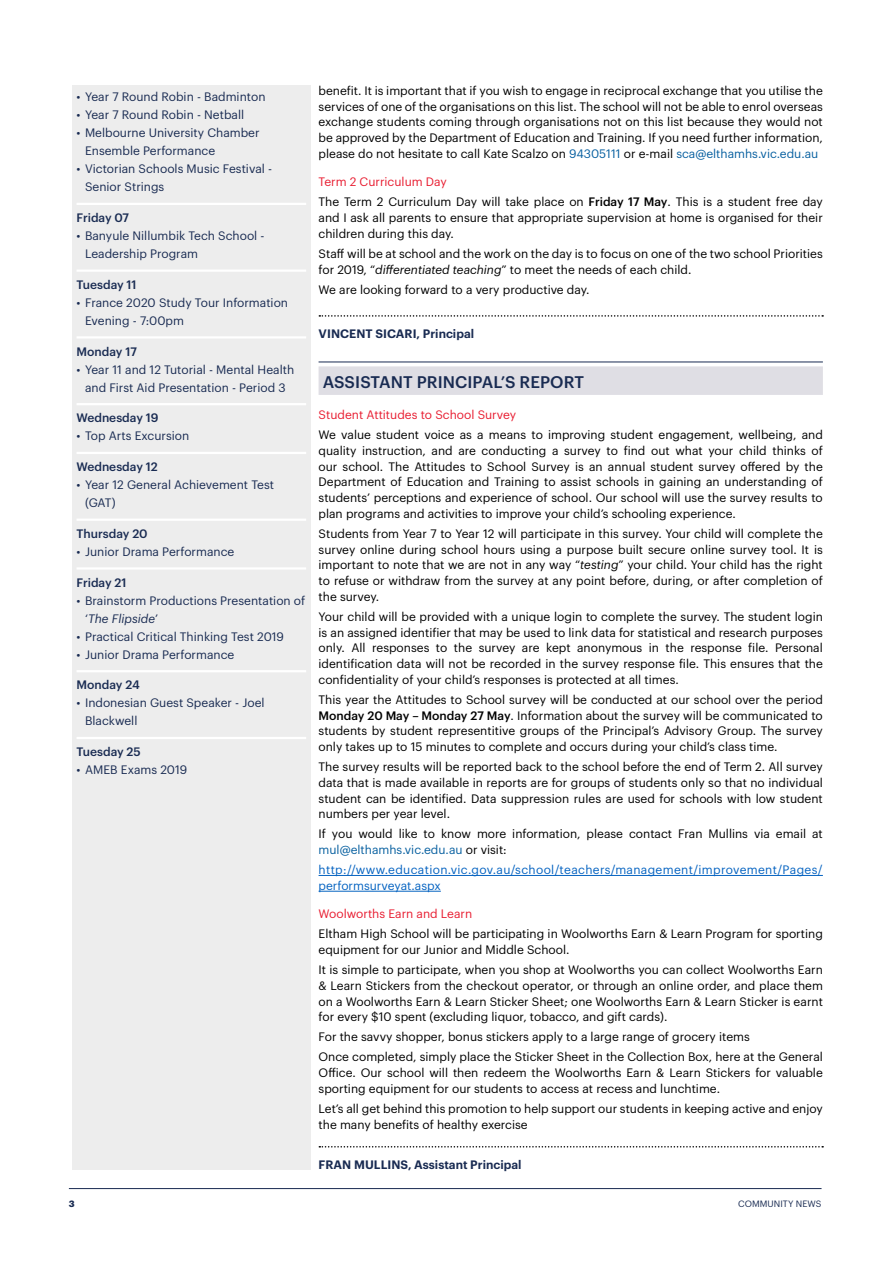
<style>
.page{position:relative;width:893px;height:1263px;background:#fff}
.page>*{position:absolute;margin:0;border:0;box-sizing:border-box;transform-origin:0 0}
.t1{font:500 16.5px "Graphik";letter-spacing:.005em;color:#192b52}
.t2{font:12px/15.8px "Graphik";color:#000}
.t3{font:12px/18px "Graphik";color:#192b52}
.t4{font:12px/15.8px "Graphik";letter-spacing:.03em;color:#0563c1}
.t5{font:500 12px "Graphik";color:#192b52}
.t6{font:600 12px "Graphik";color:#192b52}
.t7{font:12px "Graphik";color:#e81d31}
.t8{font:9px "Graphik";letter-spacing:.005em;color:#192b52}
.t9{font:700 9px "Graphik";color:#192b52}
.s1{font-style:italic}
.s2{color:#0860a0}
.s3{color:#e81d31}
.s4{font-weight:500}
</style>
<div class="page">
<hr style="left:69px;top:1188px;width:752px;height:1px;background:#192b52">
<div style="left:72px;top:85px;width:239px;height:1084px;background:#ededed"></div>
<svg style="left:319px;top:315px;width:504px;height:2px"></svg>
<hr style="left:319px;top:362px;width:504px;height:1px;background:#192b52">
<div style="left:319px;top:366px;width:504px;height:29px;background:#dfdee4"></div>
<hr style="left:319px;top:875px;width:504px;height:1px;background:#0563c1">
<hr style="left:319px;top:891px;width:122px;height:1px;background:#0563c1">
<svg style="left:319px;top:1146px;width:504px;height:1px"></svg>
<hr style="left:77px;top:203px;width:229px;height:2px;background:#fff">
<hr style="left:77px;top:269px;width:229px;height:3px;background:#fff">
<hr style="left:77px;top:336px;width:229px;height:2px;background:#fff">
<hr style="left:77px;top:403px;width:229px;height:2px;background:#fff">
<hr style="left:77px;top:452px;width:229px;height:2px;background:#fff">
<hr style="left:77px;top:519px;width:229px;height:2px;background:#fff">
<hr style="left:77px;top:567px;width:229px;height:3px;background:#fff">
<hr style="left:77px;top:670px;width:229px;height:2px;background:#fff">
<hr style="left:77px;top:737px;width:229px;height:2px;background:#fff">
<p class="t3" style="left:77px;top:87px;width:191px">• Year 7 Round Robin - Badminton</p>
<p class="t3" style="left:77px;top:105px;width:169px">• Year 7 Round Robin - Netball</p>
<p class="t3" style="left:85px;top:123px;width:176px;text-indent:-9px">• Melbourne University Chamber<br>Ensemble Performance</p>
<p class="t3" style="left:85px;top:159px;width:189px;text-indent:-9px">• Victorian Schools Music Festival -<br>Senior Strings</p>
<p class="t5" style="left:77px;top:209px;width:54px">Friday 07</p>
<p class="t3" style="left:85px;top:226px;width:181px;text-indent:-9px">• Banyule Nillumbik Tech School -<br>Leadership Program</p>
<p class="t5" style="left:77px;top:275px;width:62px">Tuesday 11</p>
<p class="t3" style="left:85px;top:292px;width:205px;text-indent:-9px">• France 2020 Study Tour Information<br>Evening - 7:00pm</p>
<p class="t5" style="left:77px;top:342px;width:62px">Monday 17</p>
<p class="t3" style="left:77px;top:359px;width:219px;text-align:center">• Year 11 and 12 Tutorial - Mental Health and First Aid Presentation - Period 3</p>
<p class="t5" style="left:77px;top:409px;width:83px">Wednesday 19</p>
<p class="t3" style="left:77px;top:426px;width:114px">• Top Arts Excursion</p>
<p class="t5" style="left:77px;top:458px;width:83px">Wednesday 12</p>
<p class="t3" style="left:85px;top:475px;width:191px;text-indent:-9px">• Year 12 General Achievement Test (GAT)</p>
<p class="t5" style="left:77px;top:524px;width:73px">Thursday 20</p>
<p class="t3" style="left:77px;top:541px;width:159px">• Junior Drama Performance</p>
<p class="t5" style="left:77px;top:573px;width:52px">Friday 21</p>
<p class="t3" style="left:85px;top:590px;width:222px;text-indent:-9px">• Brainstorm Productions Presentation of ‘<span class="s1">The Flipside</span>’</p>
<p class="t3" style="left:77px;top:626px;width:209px">• Practical Critical Thinking Test 2019</p>
<p class="t3" style="left:77px;top:644px;width:159px">• Junior Drama Performance</p>
<p class="t5" style="left:77px;top:676px;width:65px">Monday 24</p>
<p class="t3" style="left:85px;top:693px;width:181px;text-indent:-9px">• Indonesian Guest Speaker - Joel<br>Blackwell</p>
<p class="t5" style="left:77px;top:743px;width:66px">Tuesday 25</p>
<p class="t3" style="left:77px;top:760px;width:112px">• AMEB Exams 2019</p>
<p class="t2" style="left:319px;top:82px;width:506px;text-align:justify">benefit. It is important that if you wish to engage in reciprocal exchange that you utilise the services of one of the organisations on this list. The school will not be able to enrol overseas exchange students coming through organisations not on this list because they would not be approved by the Department of Education and Training. If you need further information, please do not hesitate to call Kate Scalzo on <span class="s2">94305111</span> or e-mail <span class="s2">sca@elthamhs.vic.edu.au</span></p>
<p class="t2" style="left:319px;top:171px;width:506px;line-height:20px"><span class="s3">Term 2 Curriculum Day<br></span>The Term 2 Curriculum Day will take place on <span class="s4">Friday 17 May</span>. This is a student free day</p>
<p class="t2" style="left:319px;top:209px;width:506px">and I ask all parents to ensure that appropriate supervision at home is organised for their children during this day.</p>
<p class="t2" style="left:319px;top:245px;width:506px">Staff will be at school and the work on the day is to focus on one of the two school Priorities for 2019, “<span class="s1">differentiated teaching</span>” to meet the needs of each child.</p>
<p class="t2" style="left:319px;top:280px;width:273px">We are looking forward to a very productive day.</p>
<p class="t6" style="left:319px;top:324px;width:157px">VINCENT SICARI, Principal</p>
<h1 class="t1" style="left:323px;top:369px;width:263px">ASSISTANT PRINCIPAL’S REPORT</h1>
<p class="t7" style="left:319px;top:406px;width:199px">Student Attitudes to School Survey</p>
<p class="t2" style="left:319px;top:426px;width:506px;text-align:justify">We value student voice as a means to improving student engagement, wellbeing, and quality instruction, and are conducting a survey to find out what your child thinks of our school. The Attitudes to School Survey is an annual student survey offered by the Department of Education and Training to assist schools in gaining an understanding of students’ perceptions and experience of school. Our school will use the survey results to plan programs and activities to improve your child’s schooling experience.</p>
<p class="t2" style="left:319px;top:525px;width:506px;text-align:justify">Students from Year 7 to Year 12 will participate in this survey. Your child will complete the survey online during school hours using a purpose built secure online survey tool. It is important to note that we are not in any way “<span class="s1">testing</span>” your child. Your child has the right to refuse or withdraw from the survey at any point before, during, or after completion of the survey.</p>
<p class="t2" style="left:319px;top:608px;width:506px;text-align:justify">Your child will be provided with a unique login to complete the survey. The student login is an assigned identifier that may be used to link data for statistical and research purposes only. All responses to the survey are kept anonymous in the response file. Personal identification data will not be recorded in the survey response file. This ensures that the confidentiality of your child’s responses is protected at all times.</p>
<p class="t2" style="left:319px;top:691px;width:506px;text-align:justify">This year the Attitudes to School survey will be conducted at our school over the period <span class="s4">Monday 20 May – Monday 27 May</span>. Information about the survey will be communicated to students by student representitive groups of the Principal’s Advisory Group. The survey only takes up to 15 minutes to complete and occurs during your child’s class time.</p>
<p class="t2" style="left:319px;top:758px;width:506px;text-align:justify">The survey results will be reported back to the school before the end of Term 2. All survey data that is made available in reports are for groups of students only so that no individual student can be identified. Data suppression rules are used for schools with low student numbers per year level.</p>
<p class="t2" style="left:319px;top:825px;width:506px">If you would like to know more information, please contact Fran Mullins via email at <span class="s2">mul@elthamhs.vic.edu.au</span> or visit:</p>
<p class="t4" style="left:319px;top:861px;width:506px">http://www.education.vic.gov.au/school/teachers/management/improvement/Pages/ performsurveyat.aspx</p>
<p class="t7" style="left:319px;top:905px;width:155px">Woolworths Earn and Learn</p>
<p class="t2" style="left:319px;top:925px;width:506px">Eltham High School will be participating in Woolworths Earn &amp; Learn Program for sporting equipment for our Junior and Middle School.</p>
<p class="t2" style="left:319px;top:961px;width:506px;text-align:justify">It is simple to participate, when you shop at Woolworths you can collect Woolworths Earn &amp; Learn Stickers from the checkout operator, or through an online order, and place them on a Woolworths Earn &amp; Learn Sticker Sheet; one Woolworths Earn &amp; Learn Sticker is earnt for every $10 spent (excluding liquor, tobacco, and gift cards).</p>
<p class="t2" style="left:319px;top:1026px;width:506px;line-height:20px">For the savvy shopper, bonus stickers apply to a large range of grocery items<br>Once completed, simply place the Sticker Sheet in the Collection Box, here at the General</p>
<p class="t2" style="left:319px;top:1064px;width:506px">Office. Our school will then redeem the Woolworths Earn &amp; Learn Stickers for valuable sporting equipment for our students to access at recess and lunchtime.</p>
<p class="t2" style="left:319px;top:1100px;width:506px">Let’s all get behind this promotion to help support our students in keeping active and enjoy the many benefits of healthy exercise</p>
<p class="t6" style="left:319px;top:1155px;width:204px">FRAN MULLINS, Assistant Principal</p>
<p class="t9" style="left:69px;top:1196px;width:7px">3</p>
<p class="t8" style="left:738px;top:1196px;width:85px">COMMUNITY NEWS</p>
</div>
